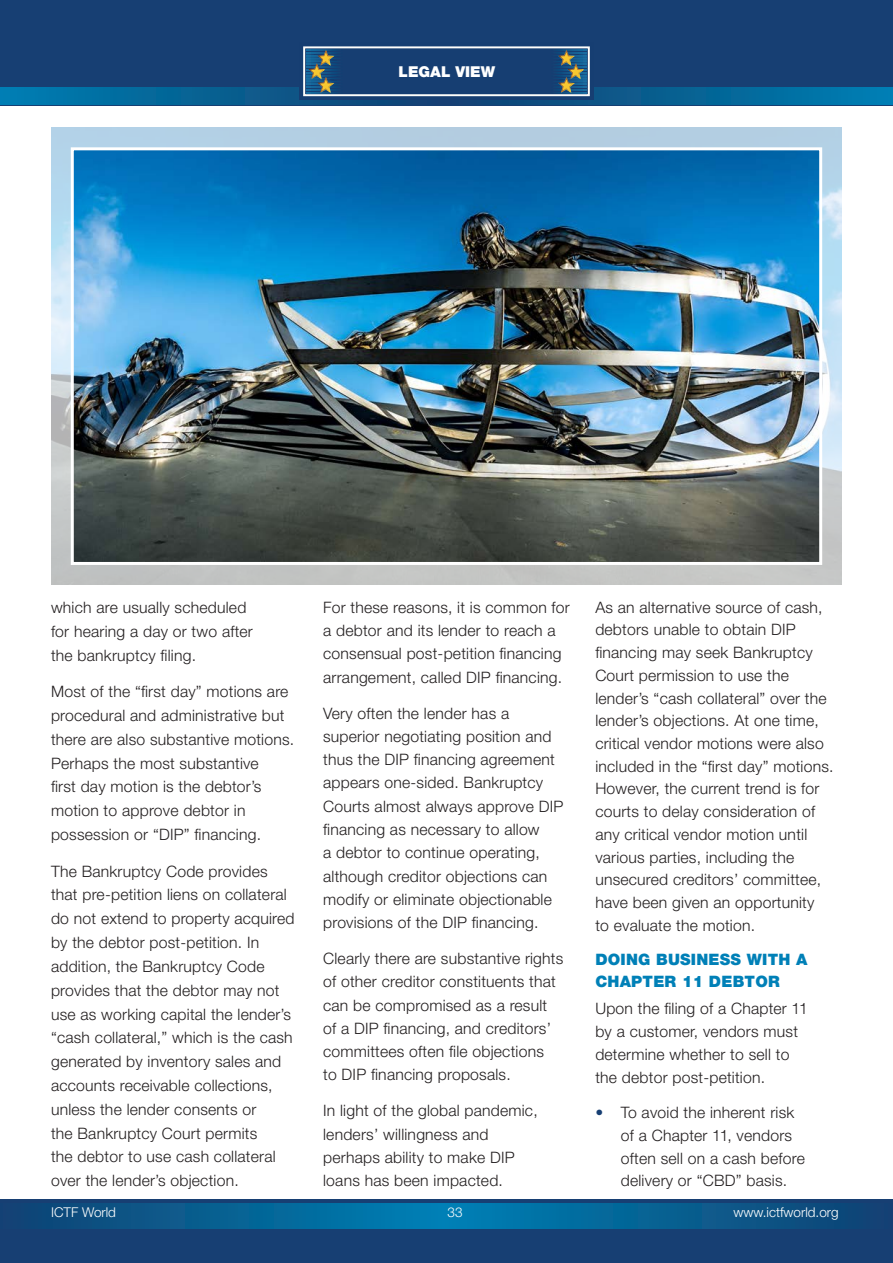
<style>
.page{position:relative;width:893px;height:1263px;background:#fff}
.page>*{position:absolute;margin:0;border:0;box-sizing:border-box;transform-origin:0 0}
.ICTF_Body_copy{font:300 15.75px/23.9px "Helvetica Neue LT Pro";letter-spacing:.015em;color:#231f20}
.ICTF_Subhead_2{font:900 15.75px/22.6px "Helvetica Neue LT Pro";letter-spacing:.015em;color:#0080b7}
.ICTF_Subhead_2-2{font:900 15px "Helvetica Neue LT Pro";color:#fff}
.t1{font:300 13.5px "Helvetica Neue LT Pro";color:#fff}
.s1{color:#173f73}
</style>
<div class="page">
<div style="left:0;top:0;width:893px;height:106px;background:#173f73"></div>
<svg style="left:0;top:87px;width:893px;height:17px;background:#056698"></svg>
<div style="left:0;top:1199px;width:893px;height:64px;background:#173f73"></div>
<svg style="left:38px;top:1203px;width:810px;height:26px;background:#066396"></svg>
<div style="left:299px;top:43px;width:295px;height:57px;background:#163e72"></div>
<div style="left:303px;top:46px;width:287px;height:50px;border:2px solid #fffefb"></div>
<svg style="left:306px;top:48px;width:62px;height:46px"></svg>
<svg style="left:525px;top:48px;width:62px;height:46px"></svg>
<img style="left:51px;top:128px;width:791px;height:457px">
<img style="left:75px;top:151px;width:743px;height:410px">
<div style="left:71px;top:147px;width:751px;height:418px;border:3px solid #fff"></div>
<p class="ICTF_Subhead_2-2" style="left:399px;top:62px;width:98px">LEGAL VIEW</p>
<p class="ICTF_Body_copy" style="left:51px;top:595px;width:203px">which are usually scheduled for hearing a day or two after the bankruptcy filing.</p>
<p class="ICTF_Body_copy" style="left:51px;top:679px;width:245px">Most of the “first day” motions are procedural and administrative but there are also substantive motions.<br>Perhaps the most substantive<br>first day motion is the debtor’s motion to approve debtor in possession or “DIP” financing.</p>
<p class="ICTF_Body_copy" style="left:51px;top:859px;width:245px">The Bankruptcy Code provides that pre-petition liens on collateral do not extend to property acquired by the debtor post-petition. In addition, the Bankruptcy Code provides that the debtor may not use as working capital the lender’s “cash collateral,” which is the cash generated by inventory sales and accounts receivable collections, unless the lender consents or<br>the Bankruptcy Court permits<br>the debtor to use cash collateral over the lender’s objection.</p>
<p class="ICTF_Body_copy" style="left:323px;top:595px;width:248px;line-height:23.2px">For these reasons, it is common for a debtor and its lender to reach a consensual post-petition financing arrangement, called DIP financing.</p>
<p class="ICTF_Body_copy" style="left:323px;top:701px;width:242px;line-height:23.2px">Very often the lender has a superior negotiating position and thus the DIP financing agreement appears one-sided. Bankruptcy<br>Courts almost always approve DIP financing as necessary to allow<br>a debtor to continue operating, although creditor objections can modify or eliminate objectionable provisions of the DIP financing.</p>
<p class="ICTF_Body_copy" style="left:323px;top:946px;width:242px;line-height:23.2px">Clearly there are substantive rights of other creditor constituents that can be compromised as a result of a DIP financing, and creditors’ committees often file objections<br>to DIP financing proposals.</p>
<p class="ICTF_Body_copy" style="left:323px;top:1099px;width:216px;line-height:23.2px">In light of the global pandemic, lenders’ willingness and perhaps ability to make DIP loans has been impacted.</p>
<p class="ICTF_Body_copy" style="left:595px;top:595px;width:240px;line-height:22.6px">As an alternative source of cash, debtors unable to obtain DIP financing may seek Bankruptcy<br>Court permission to use the lender’s “cash collateral” over the lender’s objections. At one time, critical vendor motions were also included in the “first day” motions.<br>However, the current trend is for courts to delay consideration of any critical vendor motion until various parties, including the unsecured creditors’ committee, have been given an opportunity<br>to evaluate the motion.</p>
<p class="ICTF_Subhead_2" style="left:595px;top:948px;width:214px">DOING BUSINESS WITH A<br>CHAPTER 11 DEBTOR</p>
<p class="ICTF_Body_copy" style="left:595px;top:997px;width:214px;line-height:22.6px">Upon the filing of a Chapter 11 by a customer, vendors must determine whether to sell to the debtor post-petition.</p>
<p class="ICTF_Body_copy" style="left:621px;top:1101px;width:186px;line-height:22.6px;text-indent:-26px"><span class="s1">•</span> To avoid the inherent risk of a Chapter 11, vendors often sell on a cash before delivery or “CBD” basis.</p>
<p class="t1" style="left:51px;top:1204px;width:67px">ICTF World</p>
<p class="t1" style="left:447px;top:1204px;width:17px">33</p>
<p class="t1" style="left:733px;top:1204px;width:107px">www.ictfworld.org</p>
</div>
